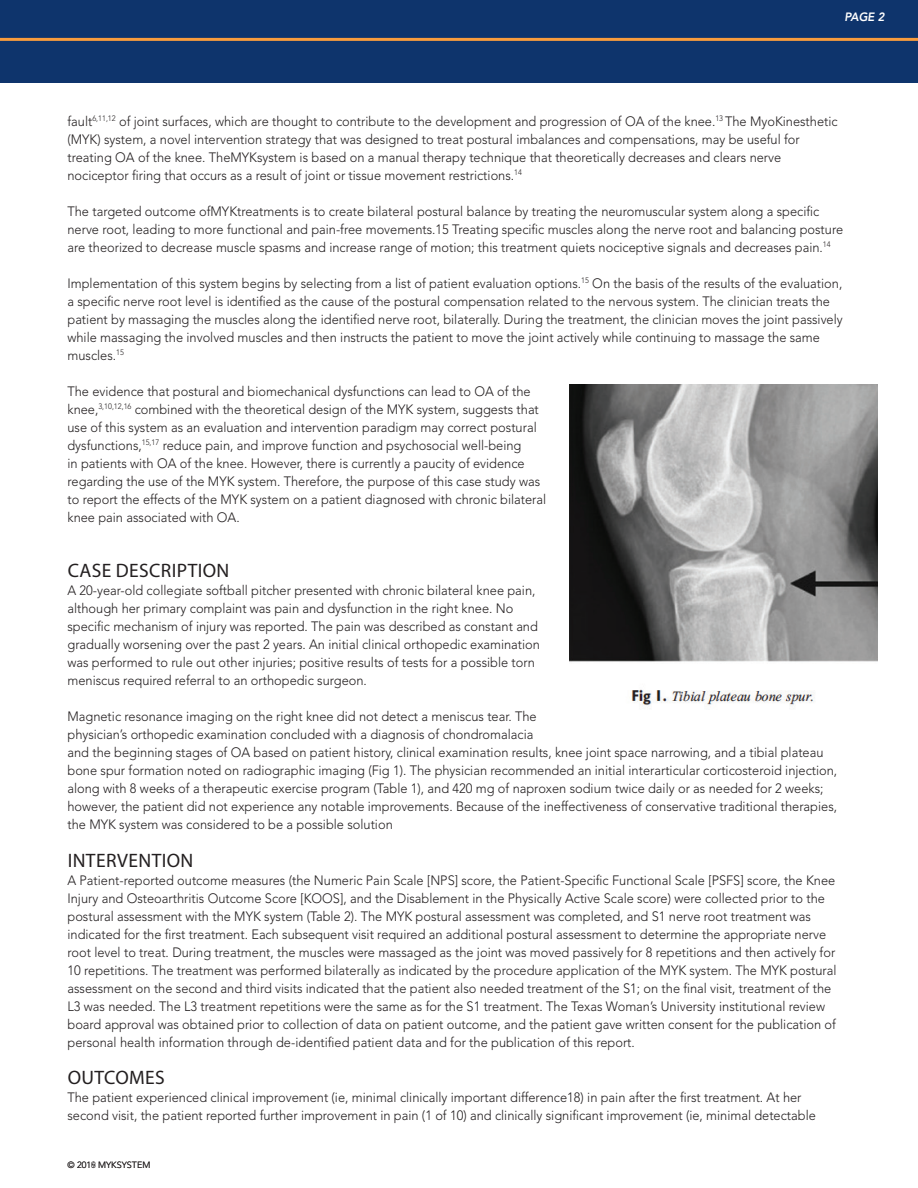
<style>
.page{position:relative;width:918px;height:1188px;background:#fff}
.page>*{position:absolute;margin:0;border:0;box-sizing:border-box;transform-origin:0 0}
.t1{font:19.5px "Myriad Pro";letter-spacing:.02em;color:#231f20}
.t2{font:300 13.5px/18px "Avenir";color:#231f20;scale:.95 1}
.t3{font:italic 800 12px "Avenir";color:#fff;scale:.95 1}
.t4{font:300 9px "Avenir";color:#231f20}
</style>
<div class="page">
<div style="left:0;top:0;width:918px;height:82px;background:#0e346c"></div>
<hr style="left:0;top:38px;width:918px;height:3px;background:#f89c3d">
<img style="left:569px;top:384px;width:309px;height:325px">
<p class="t3" style="left:844px;top:10px;width:44px">PAGE 2</p>
<p class="t2" style="left:67px;top:112px;width:812px">fault<sup>6,11,12</sup> of joint surfaces, which are thought to contribute to the development and progression of OA of the knee.<sup>13</sup> The MyoKinesthetic (MYK) system, a novel intervention strategy that was designed to treat postural imbalances and compensations, may be useful for treating OA of the knee. TheMYKsystem is based on a manual therapy technique that theoretically decreases and clears nerve nociceptor firing that occurs as a result of joint or tissue movement restrictions.<sup>14</sup></p>
<p class="t2" style="left:68px;top:202px;width:818px">The targeted outcome ofMYKtreatments is to create bilateral postural balance by treating the neuromuscular system along a specific nerve root, leading to more functional and pain-free movements.15 Treating specific muscles along the nerve root and balancing posture are theorized to decrease muscle spasms and increase range of motion; this treatment quiets nociceptive signals and decreases pain.<sup>14</sup></p>
<p class="t2" style="left:67px;top:274px;width:818px">Implementation of this system begins by selecting from a list of patient evaluation options.<sup>15</sup> On the basis of the results of the evaluation, a specific nerve root level is identified as the cause of the postural compensation related to the nervous system. The clinician treats the patient by massaging the muscles along the identified nerve root, bilaterally. During the treatment, the clinician moves the joint passively while massaging the involved muscles and then instructs the patient to move the joint actively while continuing to massage the same muscles.<sup>15</sup></p>
<p class="t2" style="left:67px;top:382px;width:506px">The evidence that postural and biomechanical dysfunctions can lead to OA of the knee,<sup>3,10,12,16</sup> combined with the theoretical design of the MYK system, suggests that use of this system as an evaluation and intervention paradigm may correct postural dysfunctions,<sup>15,17</sup> reduce pain, and improve function and psychosocial well-being<br>in patients with OA of the knee. However, there is currently a paucity of evidence regarding the use of the MYK system. Therefore, the purpose of this case study was to report the effects of the MYK system on a patient diagnosed with chronic bilateral knee pain associated with OA.</p>
<h1 class="t1" style="left:68px;top:559px;width:163px">CASE DESCRIPTION</h1>
<p class="t2" style="left:68px;top:582px;width:499px">A 20-year-old collegiate softball pitcher presented with chronic bilateral knee pain, although her primary complaint was pain and dysfunction in the right knee. No specific mechanism of injury was reported. The pain was described as constant and gradually worsening over the past 2 years. An initial clinical orthopedic examination was performed to rule out other injuries; positive results of tests for a possible torn meniscus required referral to an orthopedic surgeon.</p>
<p class="t2" style="left:68px;top:708px;width:812px">Magnetic resonance imaging on the right knee did not detect a meniscus tear. The<br>physician’s orthopedic examination concluded with a diagnosis of chondromalacia<br>and the beginning stages of OA based on patient history, clinical examination results, knee joint space narrowing, and a tibial plateau bone spur formation noted on radiographic imaging (Fig 1). The physician recommended an initial interarticular corticosteroid injection, along with 8 weeks of a therapeutic exercise program (Table 1), and 420 mg of naproxen sodium twice daily or as needed for 2 weeks; however, the patient did not experience any notable improvements. Because of the ineffectiveness of conservative traditional therapies, the MYK system was considered to be a possible solution</p>
<h1 class="t1" style="left:68px;top:848px;width:127px">INTERVENTION</h1>
<p class="t2" style="left:68px;top:871px;width:811px">A Patient-reported outcome measures (the Numeric Pain Scale [NPS] score, the Patient-Specific Functional Scale [PSFS] score, the Knee Injury and Osteoarthritis Outcome Score [KOOS], and the Disablement in the Physically Active Scale score) were collected prior to the postural assessment with the MYK system (Table 2). The MYK postural assessment was completed, and S1 nerve root treatment was indicated for the first treatment. Each subsequent visit required an additional postural assessment to determine the appropriate nerve root level to treat. During treatment, the muscles were massaged as the joint was moved passively for 8 repetitions and then actively for 10 repetitions. The treatment was performed bilaterally as indicated by the procedure application of the MYK system. The MYK postural assessment on the second and third visits indicated that the patient also needed treatment of the S1; on the final visit, treatment of the L3 was needed. The L3 treatment repetitions were the same as for the S1 treatment. The Texas Woman’s University institutional review board approval was obtained prior to collection of data on patient outcome, and the patient gave written consent for the publication of personal health information through de-identified patient data and for the publication of this report.</p>
<h1 class="t1" style="left:68px;top:1066px;width:99px">OUTCOMES</h1>
<p class="t2" style="left:68px;top:1089px;width:789px">The patient experienced clinical improvement (ie, minimal clinically important difference18) in pain after the first treatment. At her second visit, the patient reported further improvement in pain (1 of 10) and clinically significant improvement (ie, minimal detectable</p>
<p class="t4" style="left:68px;top:1159px;width:84px">© 2019 MYKSYSTEM</p>
<p class="t4" style="left:91px;top:1159px;width:6px">6</p>
</div>
